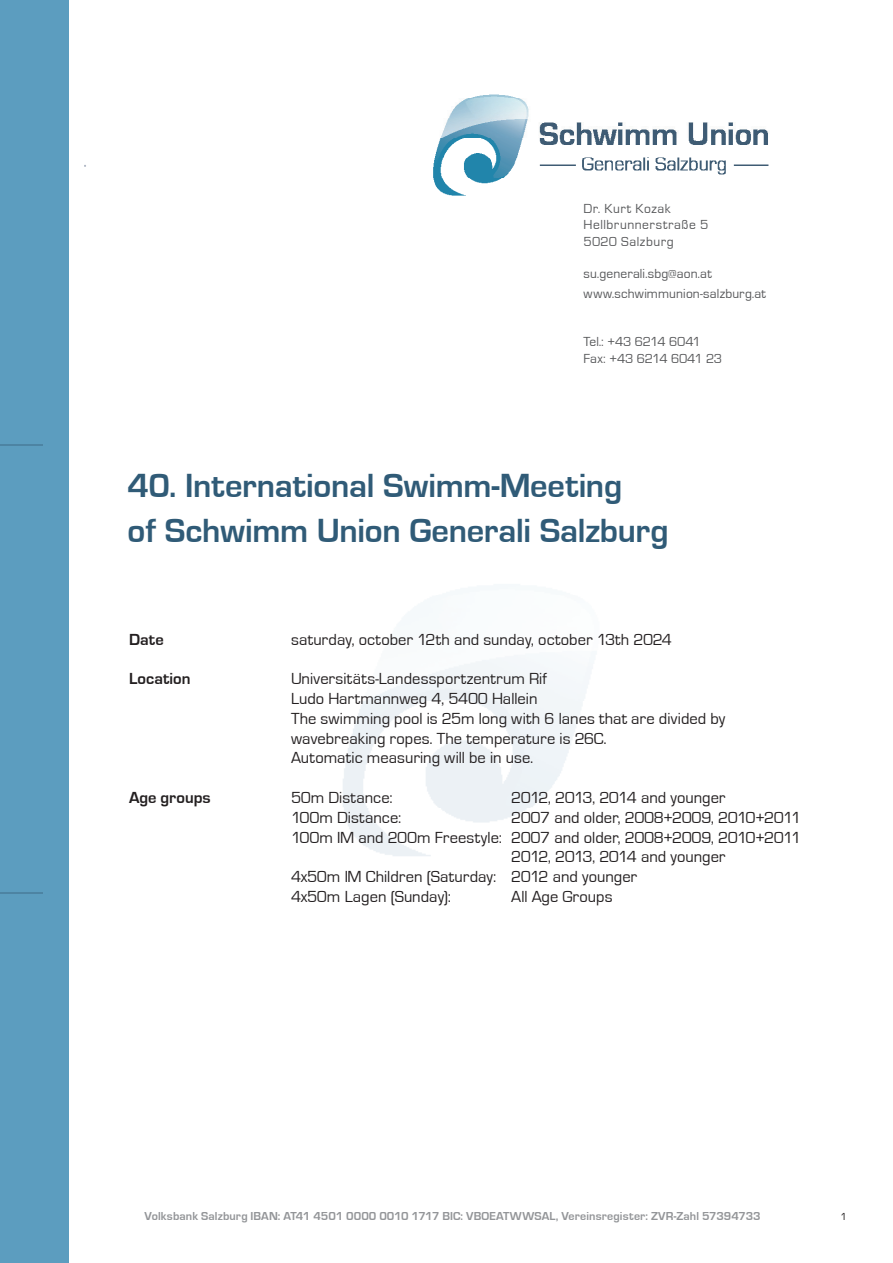
<style>
.page{position:relative;width:893px;height:1263px;background:#fff}
.page>*{position:absolute;margin:0;border:0;box-sizing:border-box;transform-origin:0 0}
.t1{font:700 34.5px/45px "Eurostile";letter-spacing:-.005em;color:#305b77}
.t2{font:16.5px/19.8px "Eurostile";color:#231f20}
.t3{font:16.5px "Eurostile";letter-spacing:-.02em;color:#231f20}
.t4{font:16.5px "Eurostile";letter-spacing:-.035em;color:#231f20}
.t5{font:16.5px "Eurostile";letter-spacing:-.025em;color:#231f20}
.t6{font:700 16.5px "Eurostile";letter-spacing:.005em;color:#231f20}
.t7{font:13.5px/19.8px "Eurostile";letter-spacing:.015em;color:#57585a}
.t8{font:13.5px/16.2px "Eurostile";letter-spacing:.04em;color:#57585a}
.t9{font:13.5px/16.2px "Eurostile";letter-spacing:-.025em;color:#57585a}
.t10{font:700 12px "Eurostile";letter-spacing:.01em;color:#939598}
.t11{font:10.5px "Eurostile";color:#231f20}
</style>
<div class="page">
<div style="left:0;top:0;width:68px;height:1263px;background:#5c9dbf"></div>
<hr style="left:0;top:444px;width:43px;height:2px;background:#4d84a3">
<hr style="left:0;top:892px;width:43px;height:1px;background:#4d84a3">
<img style="left:433px;top:94px;width:336px;height:102px">
<p class="t8" style="left:584px;top:201px;width:126px">Dr. Kurt Kozak<br>Hellbrunnerstraße 5<br>5020 Salzburg</p>
<p class="t7" style="left:584px;top:264px;width:184px">su.generali.sbg@aon.at www.schwimmunion-salzburg.at</p>
<p class="t9" style="left:584px;top:334px;width:140px">Tel.: +43 6214 6041<br>Fax: +43 6214 6041 23</p>
<h1 class="t1" style="left:128px;top:464px;width:543px">40. International Swimm-Meeting<br>of Schwimm Union Generali Salzburg</h1>
<p class="t6" style="left:129px;top:630px;width:36px">Date</p>
<p class="t2" style="left:291px;top:630px;width:382px">saturday, october 12th and sunday, october 13th 2024</p>
<p class="t6" style="left:129px;top:670px;width:63px">Location</p>
<p class="t2" style="left:291px;top:669px;width:436px">Universitäts-Landessportzentrum Rif<br>Ludo Hartmannweg 4, 5400 Hallein<br>The swimming pool is 25m long with 6 lanes that are divided by wavebreaking ropes. The temperature is 26C.<br>Automatic measuring will be in use.</p>
<p class="t6" style="left:129px;top:789px;width:83px">Age groups</p>
<p class="t2" style="left:291px;top:788px;width:103px">50m Distance:</p>
<p class="t4" style="left:511px;top:789px;width:216px">2012, 2013, 2014 and younger</p>
<p class="t2" style="left:291px;top:808px;width:112px">100m Distance:</p>
<p class="t5" style="left:511px;top:808px;width:291px">2007 and older, 2008+2009, 2010+2011</p>
<p class="t3" style="left:291px;top:828px;width:512px">100m IM and 200m Freestyle: 2007 and older, 2008+2009, 2010+2011</p>
<p class="t4" style="left:511px;top:848px;width:216px">2012, 2013, 2014 and younger</p>
<p class="t2" style="left:291px;top:867px;width:348px">4x50m IM Children (Saturday: 2012 and younger</p>
<p class="t2" style="left:291px;top:887px;width:161px">4x50m Lagen (Sunday):</p>
<p class="t2" style="left:511px;top:887px;width:103px">All Age Groups</p>
<p class="t10" style="left:145px;top:1210px;width:617px">Volksbank Salzburg IBAN: AT41 4501 0000 0010 1717 BIC: VBOEATWWSAL, Vereinsregister: ZVR-Zahl 57394733</p>
<p class="t11" style="left:840px;top:1211px;width:8px">1</p>
</div>
